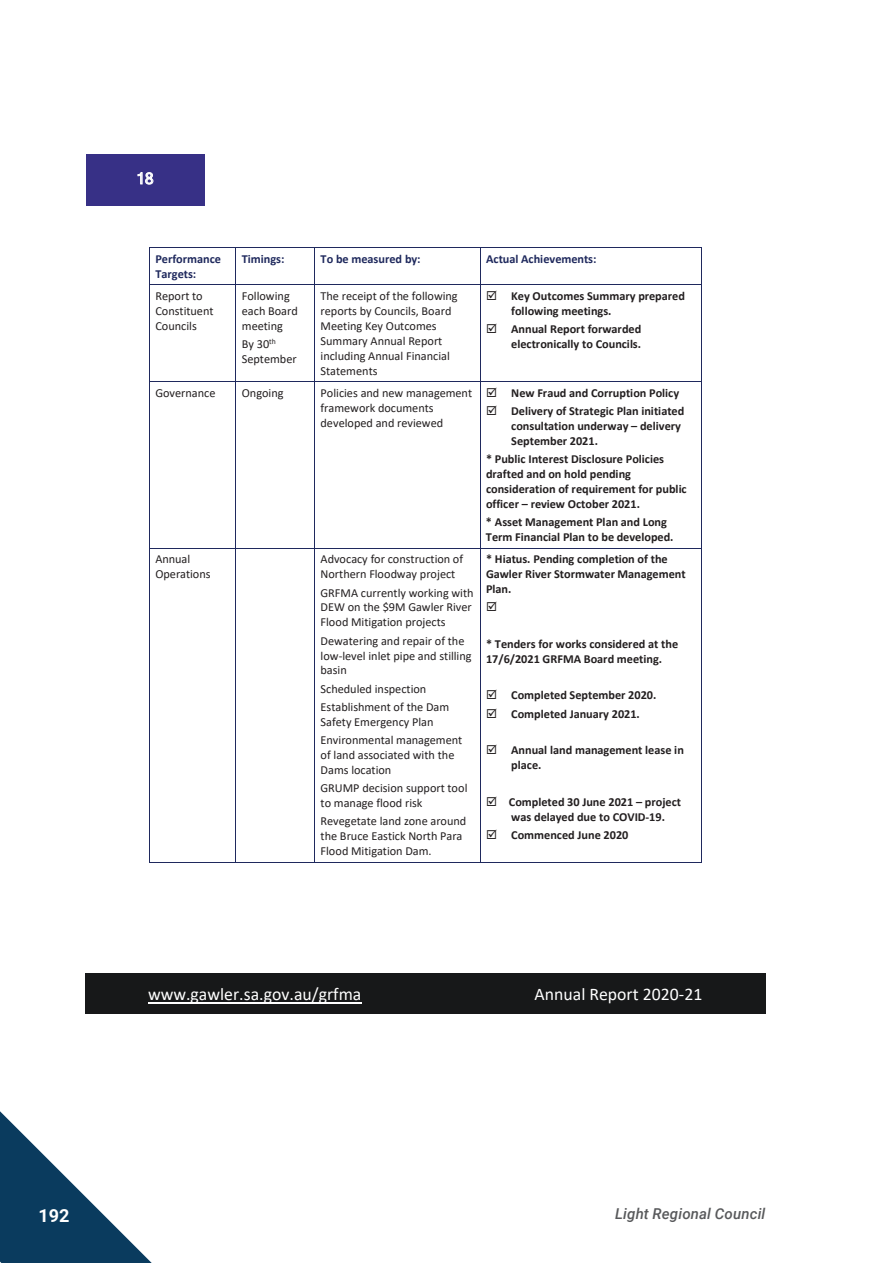
<style>
.page{position:relative;width:893px;height:1263px;background:#fff}
.page>*{position:absolute;margin:0;border:0;box-sizing:border-box;transform-origin:0 0}
.t1{font:700 18px "Roboto";color:#fff}
.t2{font:17.7px "Calibri";color:#fff}
.t3{font:15.6px "Microsoft Sans Serif";color:#fff}
.t4{font:italic 500 15px "Roboto";letter-spacing:.01em;color:#58595b}
.t5{font:12.3px/15px "Calibri";color:#231f20}
.t6{font:700 12.3px/15px "Calibri";letter-spacing:-.005em;color:#231f20}
.t7{font:700 12.3px/15px "Calibri";color:#1f295d}
</style>
<div class="page">
<svg style="left:0;top:1111px;width:152px;height:152px"></svg>
<div style="left:85px;top:974px;width:680px;height:40px;background:#171819"></div>
<hr style="left:148px;top:1002px;width:213px;height:1px;background:#fff">
<div style="left:86px;top:154px;width:118px;height:52px;background:#373086"></div>
<hr style="left:150px;top:247px;width:86px;height:1px;background:#1f295d">
<hr style="left:236px;top:247px;width:78px;height:1px;background:#1f295d">
<hr style="left:315px;top:247px;width:165px;height:1px;background:#1f295d">
<hr style="left:480px;top:247px;width:221px;height:1px;background:#1f295d">
<hr style="left:149px;top:248px;width:1px;height:36px;background:#1f295d">
<hr style="left:236px;top:248px;width:1px;height:36px;background:#1f295d">
<hr style="left:314px;top:248px;width:1px;height:36px;background:#1f295d">
<hr style="left:480px;top:248px;width:1px;height:36px;background:#1f295d">
<hr style="left:701px;top:248px;width:1px;height:36px;background:#1f295d">
<hr style="left:150px;top:284px;width:86px;height:1px;background:#1f295d">
<hr style="left:236px;top:284px;width:78px;height:1px;background:#1f295d">
<hr style="left:315px;top:284px;width:165px;height:1px;background:#1f295d">
<hr style="left:480px;top:284px;width:221px;height:1px;background:#1f295d">
<hr style="left:149px;top:285px;width:1px;height:96px;background:#1f295d">
<hr style="left:236px;top:285px;width:1px;height:96px;background:#1f295d">
<hr style="left:314px;top:285px;width:1px;height:96px;background:#1f295d">
<hr style="left:480px;top:285px;width:1px;height:96px;background:#1f295d">
<hr style="left:701px;top:285px;width:1px;height:96px;background:#1f295d">
<hr style="left:150px;top:381px;width:86px;height:1px;background:#1f295d">
<hr style="left:236px;top:381px;width:78px;height:1px;background:#1f295d">
<hr style="left:315px;top:381px;width:165px;height:1px;background:#1f295d">
<hr style="left:480px;top:381px;width:221px;height:1px;background:#1f295d">
<hr style="left:149px;top:382px;width:1px;height:166px;background:#1f295d">
<hr style="left:236px;top:382px;width:1px;height:166px;background:#1f295d">
<hr style="left:314px;top:382px;width:1px;height:166px;background:#1f295d">
<hr style="left:480px;top:382px;width:1px;height:166px;background:#1f295d">
<hr style="left:701px;top:382px;width:1px;height:166px;background:#1f295d">
<hr style="left:150px;top:548px;width:86px;height:1px;background:#1f295d">
<hr style="left:236px;top:548px;width:78px;height:1px;background:#1f295d">
<hr style="left:315px;top:548px;width:165px;height:1px;background:#1f295d">
<hr style="left:480px;top:548px;width:221px;height:1px;background:#1f295d">
<hr style="left:149px;top:548px;width:1px;height:314px;background:#1f295d">
<hr style="left:150px;top:862px;width:86px;height:1px;background:#1f295d">
<hr style="left:236px;top:548px;width:1px;height:314px;background:#1f295d">
<hr style="left:236px;top:862px;width:78px;height:1px;background:#1f295d">
<hr style="left:314px;top:548px;width:1px;height:314px;background:#1f295d">
<hr style="left:315px;top:862px;width:165px;height:1px;background:#1f295d">
<hr style="left:480px;top:548px;width:1px;height:314px;background:#1f295d">
<hr style="left:480px;top:862px;width:221px;height:1px;background:#1f295d">
<hr style="left:701px;top:548px;width:1px;height:314px;background:#1f295d">
<p class="t3" style="left:136px;top:168px;width:19px">18</p>
<p class="t7" style="left:155px;top:251px;width:67px">Performance<br>Targets:</p>
<p class="t7" style="left:242px;top:251px;width:44px">Timings:</p>
<p class="t7" style="left:321px;top:251px;width:102px">To be measured by:</p>
<p class="t7" style="left:486px;top:251px;width:112px">Actual Achievements:</p>
<p class="t5" style="left:155px;top:288px;width:60px">Report to<br>Constituent<br>Councils</p>
<p class="t5" style="left:242px;top:288px;width:58px">Following each Board meeting</p>
<p class="t5" style="left:242px;top:336px;width:56px">By 30<sup>th<br></sup>September</p>
<p class="t5" style="left:321px;top:288px;width:139px">The receipt of the following reports by Councils, Board<br>Meeting Key Outcomes<br>Summary Annual Report including Annual Financial<br>Statements</p>
<p class="t6" style="left:511px;top:288px;width:175px;text-indent:-25px">☑ Key Outcomes Summary prepared following meetings.</p>
<p class="t6" style="left:486px;top:321px;width:157px;text-align:right">☑ Annual Report forwarded electronically to Councils.</p>
<p class="t5" style="left:155px;top:385px;width:62px">Governance</p>
<p class="t5" style="left:242px;top:385px;width:43px">Ongoing</p>
<p class="t5" style="left:321px;top:385px;width:153px">Policies and new management framework documents developed and reviewed</p>
<p class="t6" style="left:486px;top:385px;width:195px">☑ New Fraud and Corruption Policy</p>
<p class="t6" style="left:511px;top:403px;width:175px;text-indent:-25px">☑ Delivery of Strategic Plan initiated consultation underway – delivery<br>September 2021.</p>
<p class="t6" style="left:486px;top:451px;width:202px">* Public Interest Disclosure Policies drafted and on hold pending consideration of requirement for public officer – review October 2021.</p>
<p class="t6" style="left:486px;top:514px;width:189px">* Asset Management Plan and Long<br>Term Financial Plan to be developed.</p>
<p class="t5" style="left:155px;top:551px;width:57px">Annual<br>Operations</p>
<p class="t5" style="left:321px;top:551px;width:144px">Advocacy for construction of<br>Northern Floodway project</p>
<p class="t5" style="left:321px;top:585px;width:154px">GRFMA currently working with<br>DEW on the $9M Gawler River<br>Flood Mitigation projects</p>
<p class="t5" style="left:321px;top:633px;width:153px">Dewatering and repair of the low-level inlet pipe and stilling basin</p>
<p class="t5" style="left:321px;top:679px;width:130px;line-height:18.3px">Scheduled inspection<br>Establishment of the Dam</p>
<p class="t5" style="left:321px;top:712px;width:143px;line-height:18.3px">Safety Emergency Plan<br>Environmental management</p>
<p class="t5" style="left:321px;top:747px;width:135px">of land associated with the<br>Dams location</p>
<p class="t5" style="left:321px;top:780px;width:148px">GRUMP decision support tool to manage flood risk</p>
<p class="t5" style="left:321px;top:813px;width:147px">Revegetate land zone around the Bruce Eastick North Para<br>Flood Mitigation Dam.</p>
<p class="t6" style="left:486px;top:551px;width:201px">* Hiatus. Pending completion of the<br>Gawler River Stormwater Management<br>Plan.</p>
<p class="t6" style="left:486px;top:636px;width:194px">* Tenders for works considered at the<br>17/6/2021 GRFMA Board meeting.</p>
<p class="t6" style="left:486px;top:688px;width:172px">☑ Completed September 2020.</p>
<p class="t6" style="left:486px;top:706px;width:155px">☑ Completed January 2021.</p>
<p class="t6" style="left:511px;top:742px;width:174px;text-indent:-25px">☑ Annual land management lease in place.</p>
<p class="t6" style="left:511px;top:794px;width:171px;text-indent:-25px">☑ Completed 30 June 2021 – project was delayed due to COVID-19.</p>
<p class="t6" style="left:486px;top:827px;width:144px">☑ Commenced June 2020</p>
<p class="t2" style="left:148px;top:982px;width:215px">www.gawler.sa.gov.au/grfma</p>
<p class="t2" style="left:534px;top:982px;width:169px">Annual Report 2020-21</p>
<h1 class="t1" style="left:39px;top:1203px;width:32px">192</h1>
<p class="t4" style="left:615px;top:1203px;width:152px">Light Regional Council</p>
</div>
